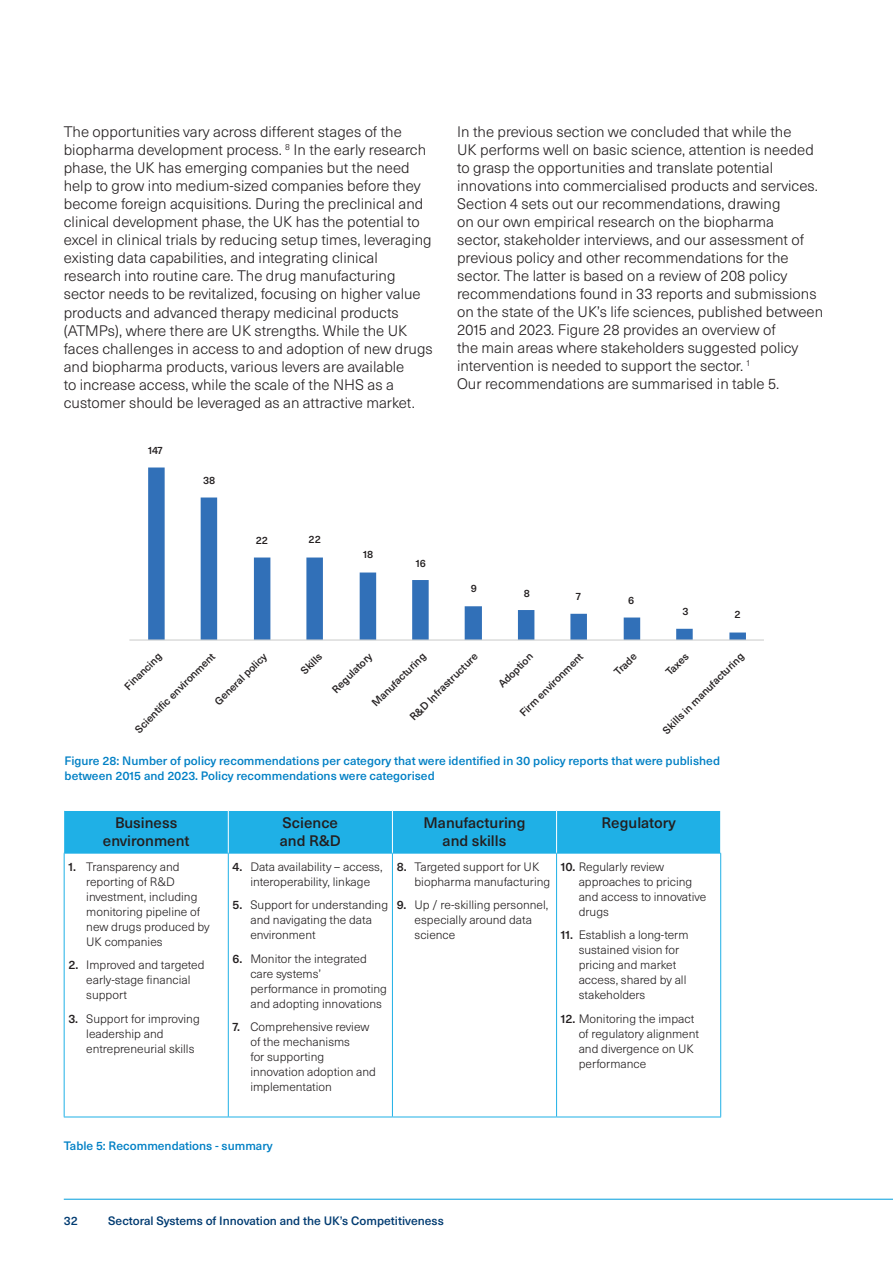
<style>
.page{position:relative;width:893px;height:1263px;background:#fff}
.page>*{position:absolute;margin:0;border:0;box-sizing:border-box;transform-origin:0 0}
.t1{font:300 15px/18px "Neue Haas Unica W1 G";color:#231f20}
.t2{font:500 15px/18px "Neue Haas Unica W1 G";color:#231f20;text-align:center}
.t3{font:300 12px/15px "Neue Haas Unica W1 G";color:#231f20}
.t4{font:500 12px/15px "Neue Haas Unica W1 G";color:#0080c5}
.t5{font:500 12px "Neue Haas Unica W1 G";color:#003b71}
.t6{font:500 10.5px "Neue Haas Unica W1 G";color:#231f20}
.s1{font-weight:500}
</style>
<div class="page">
<hr style="left:64px;top:1199px;width:829px;height:1px;background:#009ddc">
<svg style="left:148px;top:467px;width:598px;height:172px"></svg>
<hr style="left:129px;top:639px;width:635px;height:2px;background:#cfd0cf">
<div style="left:64px;top:811px;width:656px;height:42px;background:#1fb0e6"></div>
<svg style="left:227px;top:854px;width:331px;height:262px"></svg>
<hr style="left:64px;top:853px;width:164px;height:1px;background:#1fb0e6">
<hr style="left:64px;top:853px;width:1px;height:263px;background:#1fb0e6">
<hr style="left:228px;top:853px;width:164px;height:1px;background:#1fb0e6">
<hr style="left:228px;top:853px;width:1px;height:263px;background:#1fb0e6">
<hr style="left:392px;top:853px;width:165px;height:1px;background:#1fb0e6">
<hr style="left:392px;top:853px;width:1px;height:263px;background:#1fb0e6">
<hr style="left:557px;top:853px;width:164px;height:1px;background:#1fb0e6">
<hr style="left:556px;top:853px;width:1px;height:263px;background:#1fb0e6">
<hr style="left:720px;top:853px;width:1px;height:263px;background:#1fb0e6">
<hr style="left:64px;top:1116px;width:164px;height:1px;background:#1fb0e6">
<hr style="left:228px;top:1116px;width:164px;height:1px;background:#1fb0e6">
<hr style="left:392px;top:1116px;width:165px;height:1px;background:#1fb0e6">
<hr style="left:557px;top:1116px;width:164px;height:1px;background:#1fb0e6">
<hr style="left:228px;top:811px;width:1px;height:42px;background:#fff">
<hr style="left:392px;top:811px;width:1px;height:42px;background:#fff">
<hr style="left:556px;top:811px;width:1px;height:42px;background:#fff">
<p class="t1" style="left:64px;top:122px;width:370px">The opportunities vary across different stages of the biopharma development process. <sup>8</sup> In the early research phase, the UK has emerging companies but the need help to grow into medium-sized companies before they become foreign acquisitions. During the preclinical and clinical development phase, the UK has the potential to excel in clinical trials by reducing setup times, leveraging existing data capabilities, and integrating clinical research into routine care. The drug manufacturing sector needs to be revitalized, focusing on higher value products and advanced therapy medicinal products (ATMPs), where there are UK strengths. While the UK faces challenges in access to and adoption of new drugs and biopharma products, various levers are available<br>to increase access, while the scale of the NHS as a customer should be leveraged as an attractive market.</p>
<p class="t1" style="left:457px;top:122px;width:368px">In the previous section we concluded that while the<br>UK performs well on basic science, attention is needed to grasp the opportunities and translate potential innovations into commercialised products and services.<br>Section 4 sets out our recommendations, drawing<br>on our own empirical research on the biopharma<br>sector, stakeholder interviews, and our assessment of previous policy and other recommendations for the sector. The latter is based on a review of 208 policy recommendations found in 33 reports and submissions on the state of the UK’s life sciences, published between 2015 and 2023. Figure 28 provides an overview of<br>the main areas where stakeholders suggested policy intervention is needed to support the sector. <sup>1<br></sup>Our recommendations are summarised in table 5.</p>
<p class="t6" style="left:148px;top:442px;width:16px">147</p>
<p class="t6" style="left:203px;top:473px;width:14px">38</p>
<p class="t6" style="left:256px;top:532px;width:14px">22</p>
<p class="t6" style="left:308px;top:532px;width:14px">22</p>
<p class="t6" style="left:363px;top:546px;width:12px">18</p>
<p class="t6" style="left:416px;top:555px;width:12px">16</p>
<p class="t6" style="left:471px;top:581px;width:8px">9</p>
<p class="t6" style="left:524px;top:585px;width:8px">8</p>
<p class="t6" style="left:576px;top:588px;width:7px">7</p>
<p class="t6" style="left:628px;top:592px;width:8px">6</p>
<p class="t6" style="left:682px;top:603px;width:8px">3</p>
<p class="t6" style="left:734px;top:606px;width:8px">2</p>
<p class="t6" style="left:121px;top:682px;width:49px;rotate:-45deg">Financing</p>
<p class="t6" style="left:328px;top:685px;width:53px;rotate:-45deg">Regulatory</p>
<p class="t6" style="left:516px;top:709px;width:86px;rotate:-45deg">Firm environment</p>
<p class="t6" style="left:131px;top:725px;width:110px;rotate:-45deg">Scientifi c environment</p>
<p class="t6" style="left:368px;top:699px;width:73px;rotate:-45deg">Manufacturing</p>
<p class="t6" style="left:610px;top:668px;width:29px;rotate:-45deg">Trade</p>
<p class="t6" style="left:211px;top:697px;width:70px;rotate:-45deg">General policy</p>
<p class="t6" style="left:406px;top:713px;width:92px;rotate:-45deg">R&amp;D Infrastructure</p>
<p class="t6" style="left:297px;top:667px;width:27px;rotate:-45deg">Skills</p>
<p class="t6" style="left:662px;top:668px;width:29px;rotate:-45deg">Taxes</p>
<p class="t6" style="left:494px;top:680px;width:46px;rotate:-45deg">Adoption</p>
<p class="t6" style="left:659px;top:726px;width:111px;rotate:-45deg">Skills in manufacturing</p>
<p class="t4" style="left:65px;top:753px;width:657px">Figure 28: Number of policy recommendations per category that were identified in 30 policy reports that were published between 2015 and 2023. Policy recommendations were categorised</p>
<p class="t2" style="left:103px;top:813px;width:88px">Business environment</p>
<p class="t2" style="left:280px;top:813px;width:63px;text-align:left">Science and R&amp;D</p>
<p class="t2" style="left:424px;top:813px;width:103px">Manufacturing and skills</p>
<p class="t2" style="left:602px;top:813px;width:76px">Regulatory</p>
<p class="t3" style="left:86px;top:858px;width:125px;text-indent:-18px"><span class="s1">1.</span> Transparency and reporting of R&amp;D investment, including monitoring pipeline of new drugs produced by<br>UK companies</p>
<p class="t3" style="left:86px;top:957px;width:120px;text-indent:-18px"><span class="s1">2.</span> Improved and targeted early-stage financial support</p>
<p class="t3" style="left:86px;top:1010px;width:115px;text-indent:-18px"><span class="s1">3.</span> Support for improving leadership and entrepreneurial skills</p>
<p class="t3" style="left:415px;top:858px;width:137px;text-indent:-18px"><span class="s1">8.</span> Targeted support for UK biopharma manufacturing</p>
<p class="t3" style="left:415px;top:897px;width:135px;text-indent:-18px"><span class="s1">9.</span> Up / re-skilling personnel, especially around data science</p>
<p class="t3" style="left:233px;top:858px;width:152px;text-align:center"><span class="s1">4.</span> Data availability – access, interoperability, linkage</p>
<p class="t3" style="left:250px;top:897px;width:139px;text-indent:-18px"><span class="s1">5.</span> Support for understanding and navigating the data environment</p>
<p class="t3" style="left:250px;top:950px;width:138px;text-indent:-18px"><span class="s1">6.</span> Monitor the integrated care systems’ performance in promoting and adopting innovations</p>
<p class="t3" style="left:250px;top:1019px;width:127px;text-indent:-18px"><span class="s1">7.</span> Comprehensive review of the mechanisms<br>for supporting innovation adoption and implementation</p>
<p class="t3" style="left:579px;top:858px;width:129px;text-indent:-18px"><span class="s1">10.</span> Regularly review approaches to pricing and access to innovative drugs</p>
<p class="t3" style="left:579px;top:927px;width:111px;text-indent:-18px"><span class="s1">11.</span> Establish a long-term sustained vision for pricing and market access, shared by all stakeholders</p>
<p class="t3" style="left:579px;top:1010px;width:122px;text-indent:-18px"><span class="s1">12.</span> Monitoring the impact of regulatory alignment and divergence on UK performance</p>
<p class="t4" style="left:64px;top:1137px;width:210px">Table 5: Recommendations - summary</p>
<p class="t5" style="left:64px;top:1211px;width:16px">32</p>
<p class="t5" style="left:108px;top:1211px;width:337px">Sectoral Systems of Innovation and the UK’s Competitiveness</p>
</div>
